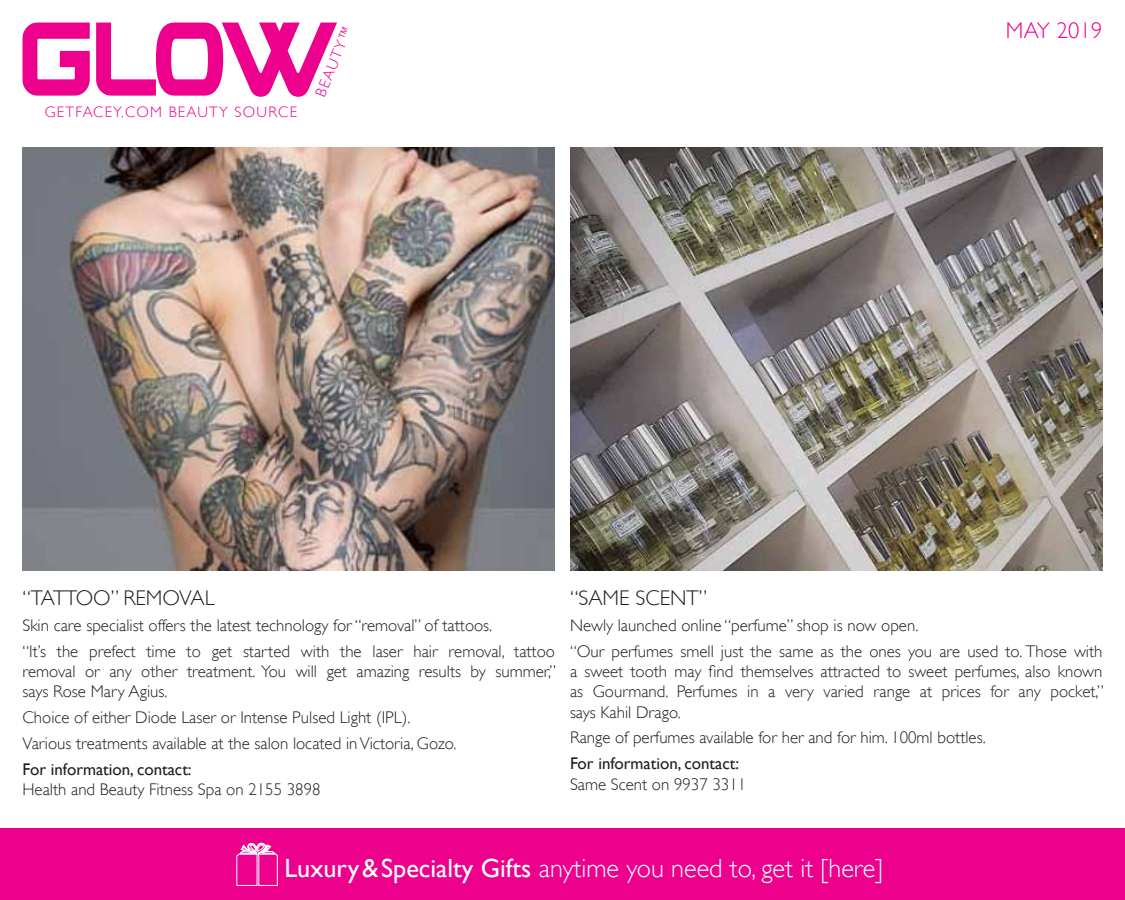
<style>
.page{position:relative;width:1125px;height:900px;background:#fff}
.page>*{position:absolute;margin:0;border:0;box-sizing:border-box;transform-origin:0 0}
.t1{font:300 26.25px "Gill Sans";color:#fff}
.t2{font:300 22.5px "Gill Sans";letter-spacing:.01em;color:#ec008c}
.t3{font:300 21.25px "Gill Sans";color:#231f20}
.t4{font:300 16.88px/25.9px "Gill Sans";color:#231f20}
.t5{font:16.88px "Gill Sans";color:#231f20}
.t6{font:300 15.12px "Gill Sans";letter-spacing:.08em;color:#ec008c}
.s1{font-weight:400}
</style>
<div class="page">
<img style="left:570px;top:148px;width:532px;height:423px">
<img style="left:22px;top:148px;width:533px;height:423px">
<svg style="left:22px;top:23px;width:315px;height:74px"></svg>
<div style="left:0;top:828px;width:1125px;height:72px;background:#ec008c"></div>
<svg style="left:236px;top:842px;width:42px;height:44px"></svg>
<p class="t6" style="left:45px;top:103px;width:254px">GETFACEY.COM BEAUTY SOURCE</p>
<p class="t6" style="left:312px;top:93px;width:76px;rotate:-68deg">BEAUTY™</p>
<h2 class="t2" style="left:1006px;top:17px;width:98px">MAY 2019</h2>
<p class="t3" style="left:22px;top:586px;width:194px">“TATTOO” REMOVAL</p>
<p class="t4" style="left:22px;top:612px;width:534px">Skin care specialist offers the latest technology for “removal” of tattoos.<br>“It’s the prefect time to get started with the laser hair removal, tattoo</p>
<p class="t4" style="left:22px;top:661px;width:535px;line-height:20.2px">removal or any other treatment. You will get amazing results by summer,” says Rose Mary Agius.</p>
<p class="t4" style="left:22px;top:704px;width:435px">Choice of either Diode Laser or Intense Pulsed Light (IPL).<br>Various treatments available at the salon located in Victoria, Gozo.</p>
<p class="t5" style="left:22px;top:759px;width:171px">For information, contact:</p>
<p class="t4" style="left:22px;top:776px;width:300px">Health and Beauty Fitness Spa on 2155 3898</p>
<p class="t3" style="left:570px;top:586px;width:139px">“SAME SCENT”</p>
<p class="t4" style="left:570px;top:612px;width:534px">Newly launched online “perfume” shop is now open.<br>“Our perfumes smell just the same as the ones you are used to. Those with</p>
<p class="t4" style="left:570px;top:661px;width:535px;line-height:20.2px;text-align:justify">a sweet tooth may find themselves attracted to sweet perfumes, also known as Gourmand. Perfumes in a very varied range at prices for any pocket,” says Kahil Drago.</p>
<p class="t4" style="left:570px;top:725px;width:417px">Range of perfumes available for her and for him. 100ml bottles.</p>
<p class="t5" style="left:570px;top:754px;width:171px">For information, contact:</p>
<p class="t4" style="left:570px;top:771px;width:178px">Same Scent on 9937 3311</p>
<h1 class="t1" style="left:284px;top:853px;width:600px"><span class="s1">Luxury &amp;Specialty Gifts</span> anytime you need to, get it [here]</h1>
</div>
